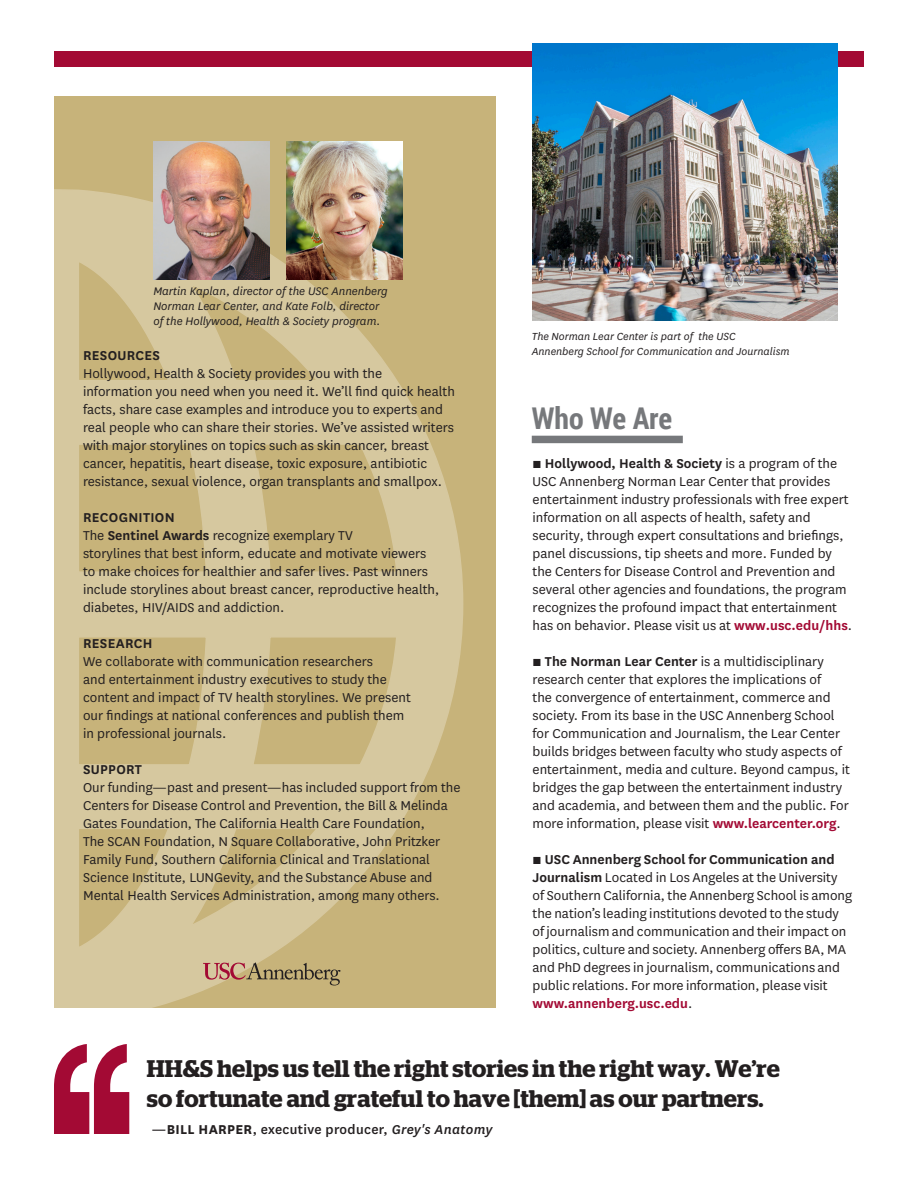
<style>
.page{position:relative;width:918px;height:1188px;background:#fff}
.page>*{position:absolute;margin:0;border:0;box-sizing:border-box;transform-origin:0 0}
.t1{font:700 30px "Roboto Condensed";color:#76787b}
.t2{font:600 24px/30px "Stag";letter-spacing:.005em;color:#231f20}
.t3{font:15px/18px "National";color:#231f20}
.t4{font:500 15px "National";letter-spacing:.02em;color:#231f20}
.t5{font:600 15px "National";letter-spacing:.02em;color:#231f20}
.t6{font:italic 12.9px/15px "National";color:#231f20}
.t7{font:italic 12px "National";color:#231f20}
.s1{font-weight:600}
.s2{font-size:12px}
.s3{font-weight:600;color:#a30a34}
.s4{font-weight:700}
.s5{font-style:italic}
</style>
<div class="page">
<div style="left:54px;top:52px;width:810px;height:15px;background:#a30a34"></div>
<div style="left:54px;top:96px;width:441px;height:912px;background:#c7b37a"></div>
<svg style="left:54px;top:188px;width:410px;height:820px"></svg>
<img style="left:153px;top:141px;width:116px;height:139px">
<img style="left:532px;top:43px;width:306px;height:278px">
<div style="left:532px;top:436px;width:151px;height:7px;background:#76787b"></div>
<svg style="left:203px;top:962px;width:138px;height:23px"></svg>
<img style="left:287px;top:141px;width:116px;height:139px">
<svg style="left:54px;top:1044px;width:75px;height:90px"></svg>
<p class="t6" style="left:153px;top:283px;width:236px">Martin Kaplan, director of the USC Annenberg<br>Norman Lear Center, and Kate Folb, director of the Hollywood, Health &amp; Society program.</p>
<p class="t3" style="left:83px;top:346px;width:373px"><span class="s1">RESOURCES<br></span>Hollywood, Health &amp; Society provides you with the information you need when you need it. We’ll find quick health facts, share case examples and introduce you to experts and real people who can share their stories. We’ve assisted writers with major storylines on topics such as skin cancer, breast cancer, hepatitis, heart disease, toxic exposure, antibiotic resistance, sexual violence, organ transplants and smallpox.</p>
<p class="t3" style="left:83px;top:508px;width:358px"><span class="s1">RECOGNITION<br></span>The <span class="s1">Sentinel Awards</span> recognize exemplary TV<br>storylines that best inform, educate and motivate viewers to make choices for healthier and safer lives. Past winners include storylines about breast cancer, reproductive health, diabetes, HIV/AIDS and addiction.</p>
<p class="t5" style="left:83px;top:633px;width:71px">RESEARCH</p>
<p class="t3" style="left:83px;top:652px;width:329px">We collaborate with communication researchers<br>and entertainment industry executives to study the content and impact of TV health storylines. We present our findings at national conferences and publish them in professional journals.</p>
<p class="t3" style="left:83px;top:760px;width:379px"><span class="s1">SUPPORT<br></span>Our funding—past and present—has included support from the Centers for Disease Control and Prevention, the Bill &amp; Melinda Gates Foundation, The California Health Care Foundation,<br>The SCAN Foundation, N Square Collaborative, John Pritzker Family Fund, Southern California Clinical and Translational Science Institute, LUNGevity, and the Substance Abuse and Mental Health Services Administration, among many others.</p>
<p class="t7" style="left:532px;top:329px;width:205px">The Norman Lear Center is part of the USC</p>
<p class="t7" style="left:532px;top:344px;width:259px">Annenberg School for Communication and Journalism</p>
<p class="t1" style="left:532px;top:397px;width:142px">Who We Are</p>
<p class="t3" style="left:533px;top:454px;width:321px"><span class="s2">■</span> <span class="s1">Hollywood, Health &amp; Society</span> is a program of the USC Annenberg Norman Lear Center that provides entertainment industry professionals with free expert information on all aspects of health, safety and security, through expert consultations and briefings, panel discussions, tip sheets and more. Funded by the Centers for Disease Control and Prevention and several other agencies and foundations, the program recognizes the profound impact that entertainment has on behavior. Please visit us at <span class="s3">www.usc.edu/hhs</span>.</p>
<p class="t3" style="left:533px;top:652px;width:319px"><span class="s2">■</span> <span class="s1">The Norman Lear Center</span> is a multidisciplinary research center that explores the implications of<br>the convergence of entertainment, commerce and society. From its base in the USC Annenberg School for Communication and Journalism, the Lear Center builds bridges between faculty who study aspects of entertainment, media and culture. Beyond campus, it bridges the gap between the entertainment industry and academia, and between them and the public. For more information, please visit <span class="s3">www.learcenter.org</span>.</p>
<p class="t3" style="left:533px;top:850px;width:321px"><span class="s2">■</span> <span class="s1">USC Annenberg School for Communication and Journalism</span> Located in Los Angeles at the University of Southern California, the Annenberg School is among the nation’s leading institutions devoted to the study of journalism and communication and their impact on politics, culture and society. Annenberg offers BA, MA and PhD degrees in journalism, communications and public relations. For more information, please visit <span class="s3">www.annenberg.usc.edu</span>.</p>
<p class="t2" style="left:147px;top:1053px;width:635px">HH&amp;S helps us tell the right stories in the right way. We’re so fortunate and grateful to have [them] as our partners.</p>
<p class="t4" style="left:151px;top:1119px;width:342px">—<span class="s4">BILL HARPER</span>, executive producer, <span class="s5">Grey's Anatomy</span></p>
</div>
